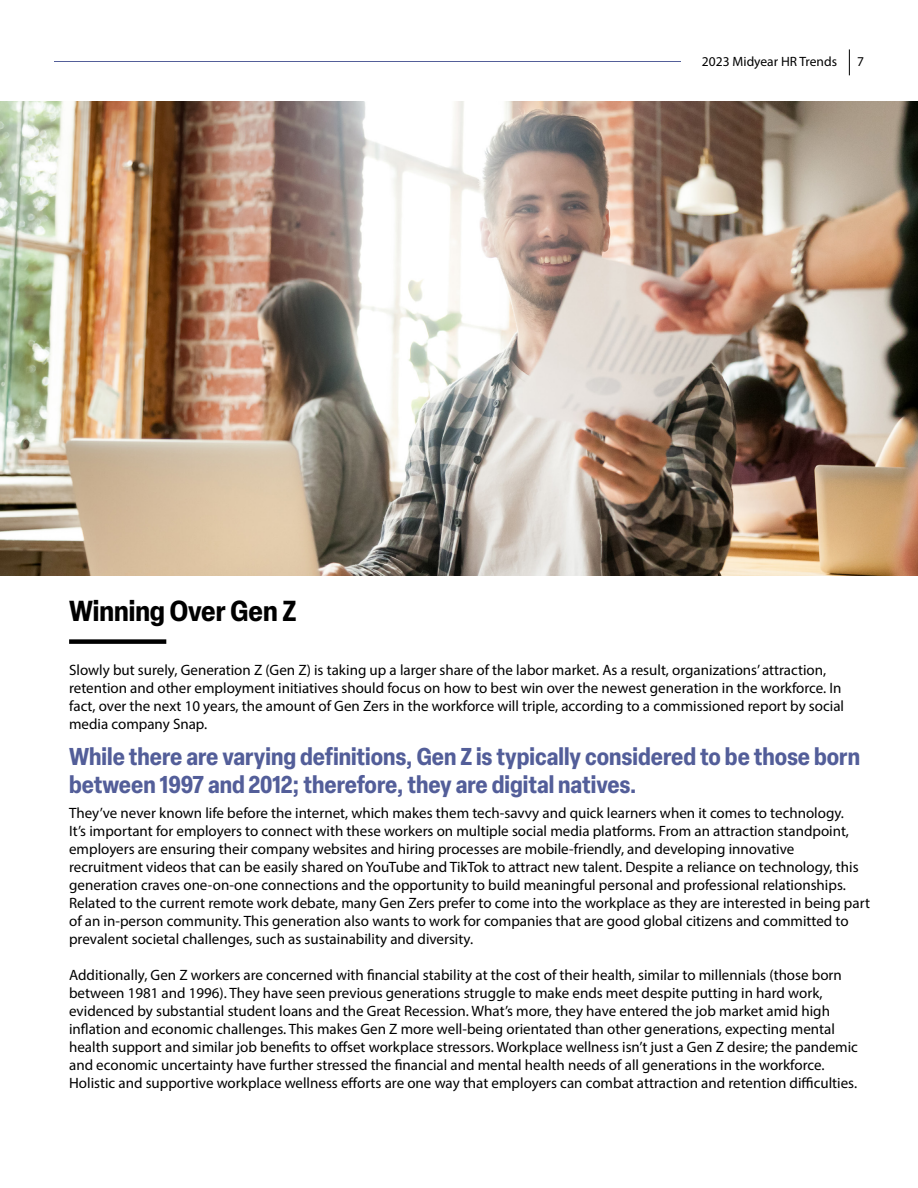
<style>
.page{position:relative;width:918px;height:1188px;background:#fff}
.page>*{position:absolute;margin:0;border:0;box-sizing:border-box;transform-origin:0 0}
.t1{font:700 condensed 28.5px "Elza";color:#000}
.t2{font:700 condensed 24px/28.8px "Elza";color:#535e99}
.t3{font:15px/18px "Myriad Pro";color:#000}
.t4{font:13.5px "Myriad Pro";color:#000}
</style>
<div class="page">
<svg style="left:849px;top:49px;width:1px;height:26px"></svg>
<hr style="left:54px;top:61px;width:627px;height:1px;background:#535f99">
<div style="left:69px;top:639px;width:97px;height:5px;background:#000"></div>
<img style="left:0;top:102px;width:918px;height:474px">
<p class="t4" style="left:702px;top:53px;width:137px">2023 Midyear HR Trends</p>
<p class="t4" style="left:857px;top:53px;width:8px">7</p>
<h1 class="t1" style="left:69px;top:591px;width:229px">Winning Over Gen Z</h1>
<p class="t3" style="left:69px;top:661px;width:777px">Slowly but surely, Generation Z (Gen Z) is taking up a larger share of the labor market. As a result, organizations’ attraction, retention and other employment initiatives should focus on how to best win over the newest generation in the workforce. In fact, over the next 10 years, the amount of Gen Zers in the workforce will triple, according to a commissioned report by social media company Snap.</p>
<h2 class="t2" style="left:69px;top:741px;width:793px">While there are varying definitions, Gen Z is typically considered to be those born between 1997 and 2012; therefore, they are digital natives.</h2>
<p class="t3" style="left:69px;top:804px;width:802px">They’ve never known life before the internet, which makes them tech-savvy and quick learners when it comes to technology.<br>It’s important for employers to connect with these workers on multiple social media platforms. From an attraction standpoint, employers are ensuring their company websites and hiring processes are mobile-friendly, and developing innovative recruitment videos that can be easily shared on YouTube and TikTok to attract new talent. Despite a reliance on technology, this generation craves one-on-one connections and the opportunity to build meaningful personal and professional relationships.<br>Related to the current remote work debate, many Gen Zers prefer to come into the workplace as they are interested in being part of an in-person community. This generation also wants to work for companies that are good global citizens and committed to prevalent societal challenges, such as sustainability and diversity.</p>
<p class="t3" style="left:69px;top:966px;width:790px">Additionally, Gen Z workers are concerned with financial stability at the cost of their health, similar to millennials (those born between 1981 and 1996). They have seen previous generations struggle to make ends meet despite putting in hard work, evidenced by substantial student loans and the Great Recession. What’s more, they have entered the job market amid high inflation and economic challenges. This makes Gen Z more well-being orientated than other generations, expecting mental health support and similar job benefits to offset workplace stressors. Workplace wellness isn’t just a Gen Z desire; the pandemic and economic uncertainty have further stressed the financial and mental health needs of all generations in the workforce.<br>Holistic and supportive workplace wellness efforts are one way that employers can combat attraction and retention difficulties.</p>
</div>
